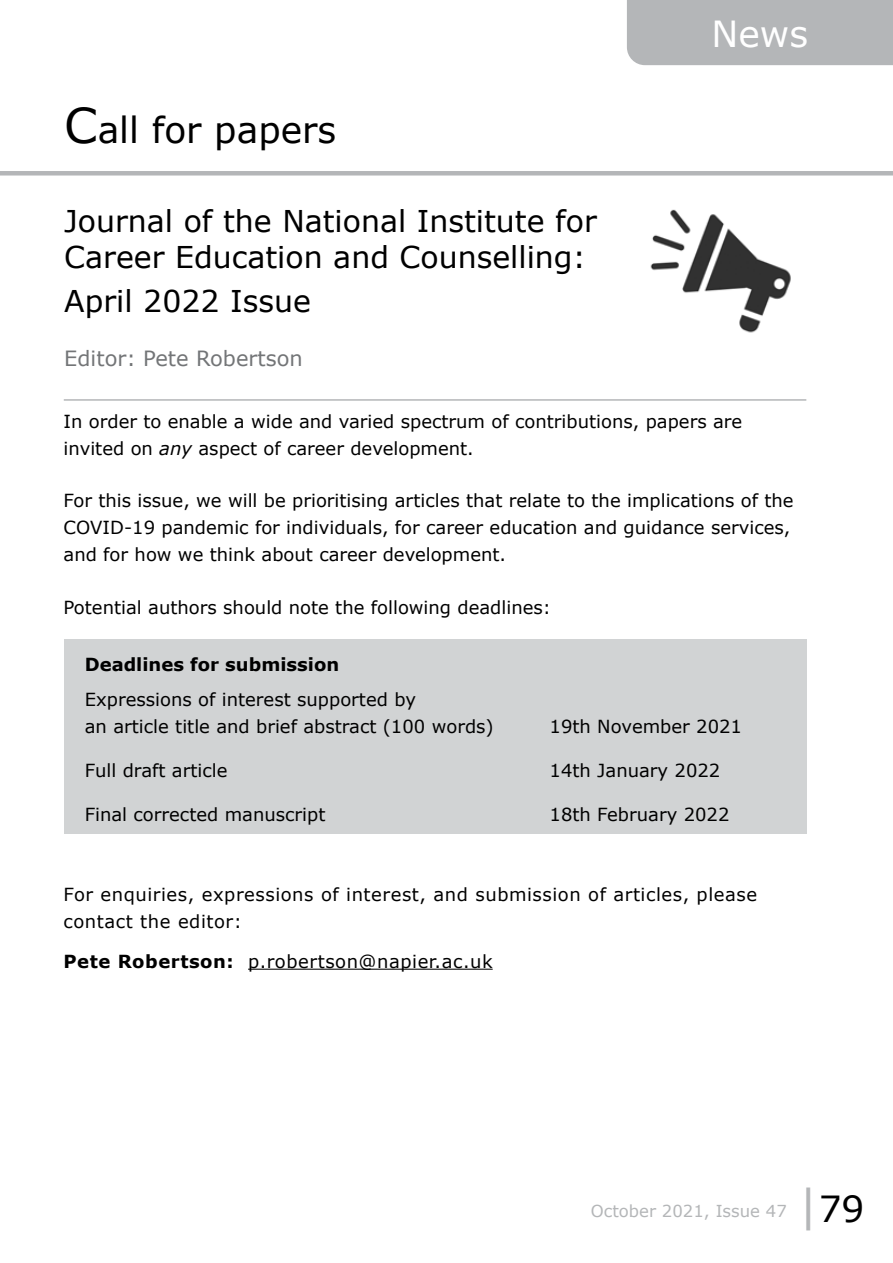
<style>
.page{position:relative;width:893px;height:1263px;background:#fff}
.page>*{position:absolute;margin:0;border:0;box-sizing:border-box;transform-origin:0 0}
.t1{font:36px "Verdana";color:#000}
.t2{font:36px "Verdana";color:#fff}
.t3{font:30px/36px "Verdana";color:#000}
.t4{font:21px "Verdana";color:#737577}
.t5{font:18px/27px "Verdana";color:#000}
.t6{font:18px/27px "Verdana";letter-spacing:.03em;color:#000}
.t7{font:700 18px "Verdana";color:#000}
.t8{font:16.5px "Verdana";color:#b4b6b8}
.s1{font-size:48px}
.s2{font-style:italic}
.s3{font-weight:700}
.s4{font-size:45px;color:#b4b6b8}
</style>
<div class="page">
<div style="left:627px;top:0;width:266px;height:65px;background:#b4b6b8"></div>
<div style="left:663px;top:19px;width:145px;height:43px;background:#b4b6b8"></div>
<div style="left:65px;top:639px;width:742px;height:194px;background:#d1d3d4"></div>
<hr style="left:248px;top:969px;width:245px;height:1px;background:#000">
<div style="left:0;top:171px;width:893px;height:5px;background:#b4b6b8"></div>
<hr style="left:64px;top:399px;width:742px;height:2px;background:#b4b6b8">
<img style="left:650px;top:209px;width:141px;height:124px">
<h1 class="t1" style="left:64px;top:106px;width:274px"><span class="s1">C</span>all for papers</h1>
<h2 class="t3" style="left:64px;top:203px;width:534px">Journal of the National Institute for<br>Career Education and Counselling:</h2>
<h2 class="t3" style="left:64px;top:282px;width:248px">April 2022 Issue</h2>
<p class="t4" style="left:64px;top:344px;width:240px">Editor: Pete Robertson</p>
<h1 class="t2" style="left:711px;top:9px;width:98px">News</h1>
<p class="t5" style="left:64px;top:408px;width:680px">In order to enable a wide and varied spectrum of contributions, papers are invited on <span class="s2">any</span> aspect of career development.</p>
<p class="t5" style="left:64px;top:487px;width:732px">For this issue, we will be prioritising articles that relate to the implications of the<br>COVID-19 pandemic for individuals, for career education and guidance services, and for how we think about career development.</p>
<p class="t5" style="left:64px;top:594px;width:489px">Potential authors should note the following deadlines:</p>
<p class="t7" style="left:85px;top:651px;width:256px">Deadlines for submission</p>
<p class="t5" style="left:85px;top:686px;width:410px">Expressions of interest supported by<br>an article title and brief abstract (100 words)</p>
<p class="t5" style="left:550px;top:713px;width:194px">19th November 2021</p>
<p class="t5" style="left:85px;top:757px;width:144px">Full draft article</p>
<p class="t5" style="left:550px;top:757px;width:172px">14th January 2022</p>
<p class="t5" style="left:85px;top:801px;width:242px">Final corrected manuscript</p>
<p class="t5" style="left:550px;top:801px;width:181px">18th February 2022</p>
<p class="t6" style="left:64px;top:880px;width:695px">For enquiries, expressions of interest, and submission of articles, please contact the editor:</p>
<p class="t6" style="left:64px;top:947px;width:431px"><span class="s3">Pete Robertson:</span> p.robertson@napier.ac.uk</p>
<p class="t8" style="left:591px;top:1199px;width:198px">October 2021, Issue 47</p>
<h1 class="t1" style="left:798px;top:1184px;width:68px"><span class="s4">|</span>79</h1>
</div>
